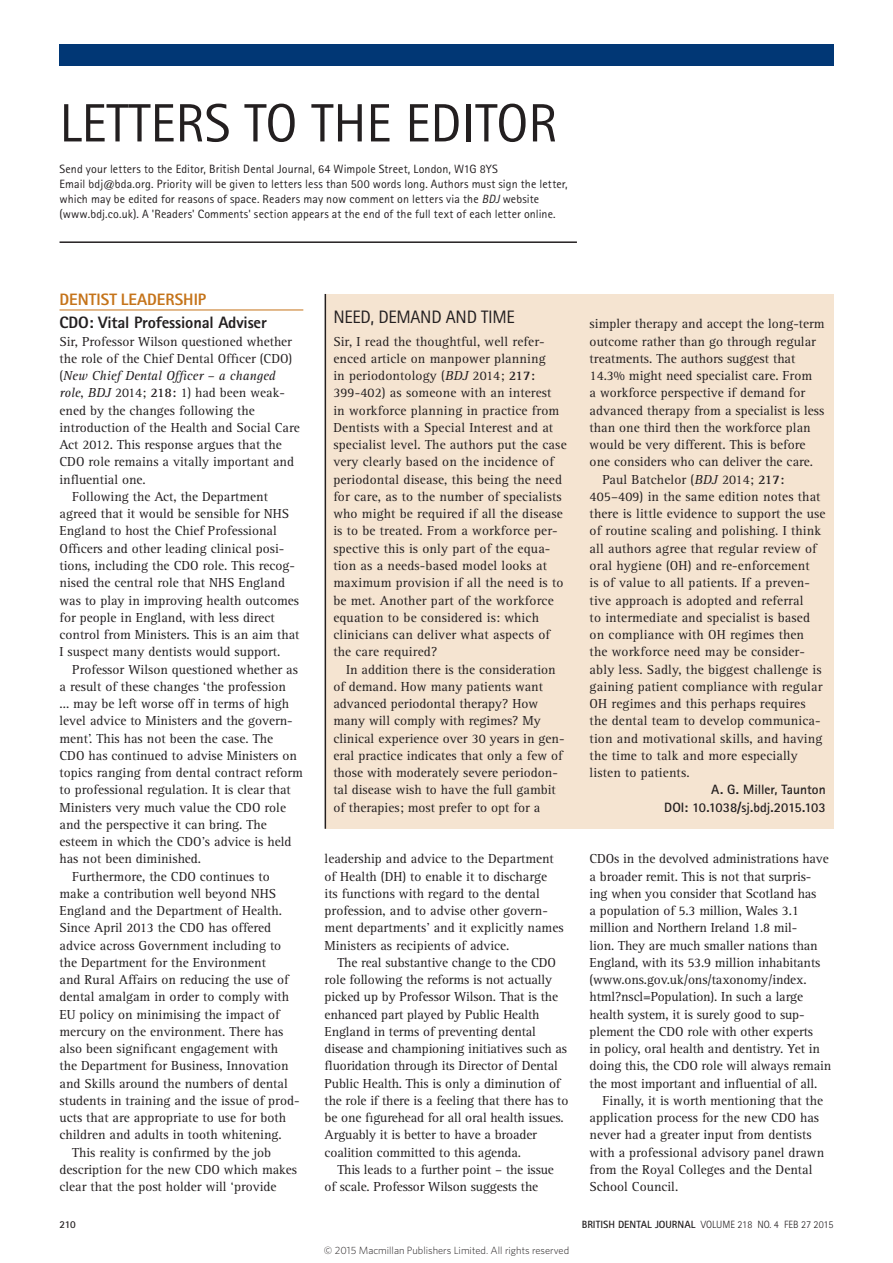
<style>
.page{position:relative;width:893px;height:1263px;background:#fff}
.page>*{position:absolute;margin:0;border:0;box-sizing:border-box;transform-origin:0 0}
.t1{font:54px "Rotis Sans Serif Std";color:#231f20}
._1_BDJ_editorial_hea{font:18px "Rotis Sans Serif Std";letter-spacing:-.015em;color:#231f20}
.t2{font:800 16.5px "Rotis Sans Serif Std";letter-spacing:-.01em;color:#231f20}
._1_BDJ_letters_headi{font:800 16.5px "Rotis Sans Serif Std";color:#c57319}
.body{font:13.5px/17.2px "Rotis Serif Std";color:#231f20}
.body_fullout{font:13.5px/17.2px "Rotis Serif Std";letter-spacing:.01em;color:#231f20}
._1_BDJ_letters_autho{font:700 13.5px "Rotis Sans Serif Std";letter-spacing:-.005em;color:#231f20}
._1_BDJ_in_brief{font:12px/15px "Rotis Sans Serif Std";letter-spacing:.01em;color:#231f20}
.t3{font:300 10.5px "Whitney";color:#231f20}
.t4{font:300 10.5px "Rotis Sans Serif Std";color:#231f20}
.t5{font:700 10.5px "Rotis Sans Serif Std";color:#231f20}
.s1{font-style:italic}
.s2{font-weight:700}
</style>
<div class="page">
<div style="left:59px;top:45px;width:774px;height:21px;background:#013775"></div>
<hr style="left:60px;top:310px;width:243px;height:1px;background:#c57319">
<hr style="left:60px;top:241px;width:517px;height:2px;background:#231f20">
<div style="left:325px;top:294px;width:508px;height:535px;background:#f5e4d1"></div>
<hr style="left:325px;top:294px;width:1px;height:535px;background:#231f20">
<p class="t1" style="left:60px;top:91px;width:499px">LETTERS TO THE EDITOR</p>
<p class="_1_BDJ_in_brief" style="left:60px;top:162px;width:510px">Send your letters to the Editor, British Dental Journal, 64 Wimpole Street, London, W1G 8YS<br>Email bdj@bda.org. Priority will be given to letters less than 500 words long. Authors must sign the letter, which may be edited for reasons of space. Readers may now comment on letters via the <span class="s1">BDJ</span> website (www.bdj.co.uk). A 'Readers' Comments' section appears at the end of the full text of each letter online.</p>
<p class="_1_BDJ_letters_headi" style="left:60px;top:289px;width:148px">DENTIST LEADERSHIP</p>
<p class="t2" style="left:60px;top:312px;width:209px">CDO: Vital Professional Adviser</p>
<p class="body_fullout" style="left:60px;top:333px;width:242px">Sir, Professor Wilson questioned whether the role of the Chief Dental Officer (CDO) (<span class="s1">New Chief Dental Officer – a changed role</span>, <span class="s1">BDJ</span> 2014; <span class="s2">218:</span> 1) had been weak&shy;ened by the changes following the introduction of the Health and Social Care Act 2012. This response argues that the CDO role remains a vitally important and influential one.</p>
<p class="body" style="left:60px;top:488px;width:242px;text-indent:13px">Following the Act, the Department agreed that it would be sensible for NHS England to host the Chief Professional Officers and other leading clinical posi&shy;tions, including the CDO role. This recog&shy;nised the central role that NHS England was to play in improving health outcomes for people in England, with less direct control from Ministers. This is an aim that I suspect many dentists would support.</p>
<p class="body" style="left:60px;top:661px;width:245px;text-indent:13px">Professor Wilson questioned whether as a result of these changes ‘the profession<br>... may be left worse off in terms of high level advice to Ministers and the govern&shy;ment’. This has not been the case. The<br>CDO has continued to advise Ministers on topics ranging from dental contract reform to professional regulation. It is clear that Ministers very much value the CDO role and the perspective it can bring. The esteem in which the CDO’s advice is held has not been diminished.</p>
<p class="body" style="left:60px;top:868px;width:242px;text-indent:13px">Furthermore, the CDO continues to make a contribution well beyond NHS England and the Department of Health.<br>Since April 2013 the CDO has offered advice across Government including to the Department for the Environment<br>and Rural Affairs on reducing the use of dental amalgam in order to comply with EU policy on minimising the impact of mercury on the environment. There has also been significant engagement with<br>the Department for Business, Innovation and Skills around the numbers of dental students in training and the issue of prod&shy;ucts that are appropriate to use for both children and adults in tooth whitening.</p>
<p class="body" style="left:60px;top:1144px;width:239px;text-indent:13px">This reality is confirmed by the job description for the new CDO which makes clear that the post holder will ‘provide</p>
<p class="_1_BDJ_editorial_hea" style="left:333px;top:306px;width:183px">NEED, DEMAND AND TIME</p>
<p class="body_fullout" style="left:333px;top:333px;width:235px">Sir, I read the thoughtful, well refer&shy;enced article on manpower planning<br>in periodontology (<span class="s1">BDJ</span> 2014; <span class="s2">217:<br></span>399-402) as someone with an interest<br>in workforce planning in practice from Dentists with a Special Interest and at specialist level. The authors put the case very clearly based on the incidence of periodontal disease, this being the need for care, as to the number of specialists who might be required if all the disease is to be treated. From a workforce per&shy;spective this is only part of the equa&shy;tion as a needs-based model looks at maximum provision if all the need is to be met. Another part of the workforce equation to be considered is: which clinicians can deliver what aspects of the care required?</p>
<p class="body" style="left:333px;top:661px;width:233px;text-indent:13px">In addition there is the consideration of demand. How many patients want advanced periodontal therapy? How many will comply with regimes? My clinical experience over 30 years in gen&shy;eral practice indicates that only a few of those with moderately severe periodon&shy;tal disease wish to have the full gambit of therapies; most prefer to opt for a</p>
<p class="body" style="left:325px;top:850px;width:240px">leadership and advice to the Department of Health (DH) to enable it to discharge its functions with regard to the dental profession, and to advise other govern&shy;ment departments’ and it explicitly names Ministers as recipients of advice.</p>
<p class="body" style="left:325px;top:954px;width:245px;text-indent:13px">The real substantive change to the CDO role following the reforms is not actually picked up by Professor Wilson. That is the enhanced part played by Public Health England in terms of preventing dental disease and championing initiatives such as fluoridation through its Director of Dental Public Health. This is only a diminution of the role if there is a feeling that there has to be one figurehead for all oral health issues.<br>Arguably it is better to have a broader coalition committed to this agenda.</p>
<p class="body" style="left:325px;top:1161px;width:231px;text-indent:13px">This leads to a further point – the issue of scale. Professor Wilson suggests the</p>
<p class="body" style="left:590px;top:316px;width:237px">simpler therapy and accept the long-term outcome rather than go through regular treatments. The authors suggest that 14.3% might need specialist care. From<br>a workforce perspective if demand for advanced therapy from a specialist is less than one third then the workforce plan would be very different. This is before one considers who can deliver the care.</p>
<p class="body" style="left:590px;top:471px;width:237px;text-indent:13px">Paul Batchelor (<span class="s1">BDJ</span> 2014; <span class="s2">217:<br></span>405–409) in the same edition notes that there is little evidence to support the use of routine scaling and polishing. I think all authors agree that regular review of oral hygiene (OH) and re-enforcement<br>is of value to all patients. If a preven&shy;tive approach is adopted and referral<br>to intermediate and specialist is based on compliance with OH regimes then<br>the workforce need may be consider&shy;ably less. Sadly, the biggest challenge is gaining patient compliance with regular OH regimes and this perhaps requires the dental team to develop communica&shy;tion and motivational skills, and having the time to talk and more especially listen to patients.</p>
<p class="_1_BDJ_letters_autho" style="left:711px;top:781px;width:116px">A. G. Miller, Taunton</p>
<p class="_1_BDJ_letters_autho" style="left:664px;top:798px;width:163px">DOI: 10.1038/sj.bdj.2015.103</p>
<p class="body" style="left:590px;top:850px;width:243px">CDOs in the devolved administrations have a broader remit. This is not that surpris&shy;ing when you consider that Scotland has<br>a population of 5.3 million, Wales 3.1 million and Northern Ireland 1.8 mil-<br>lion. They are much smaller nations than England, with its 53.9 million inhabitants (www.ons.gov.uk/ons/taxonomy/index. html?nscl=Population). In such a large health system, it is surely good to sup&shy;plement the CDO role with other experts<br>in policy, oral health and dentistry. Yet in doing this, the CDO role will always remain the most important and influential of all.</p>
<p class="body" style="left:590px;top:1092px;width:236px;text-indent:13px">Finally, it is worth mentioning that the application process for the new CDO has never had a greater input from dentists with a professional advisory panel drawn from the Royal Colleges and the Dental School Council.</p>
<p class="t5" style="left:60px;top:1217px;width:18px">210</p>
<p class="t4" style="left:582px;top:1218px;width:253px"><span class="s2">BRITISH DENTAL JOURNAL</span> VOLUME 218 NO. 4 FEB 27 2015</p>
<p class="t3" style="left:324px;top:1243px;width:247px">© 2015 Macmillan Publishers Limited. All rights reserved</p>
</div>
